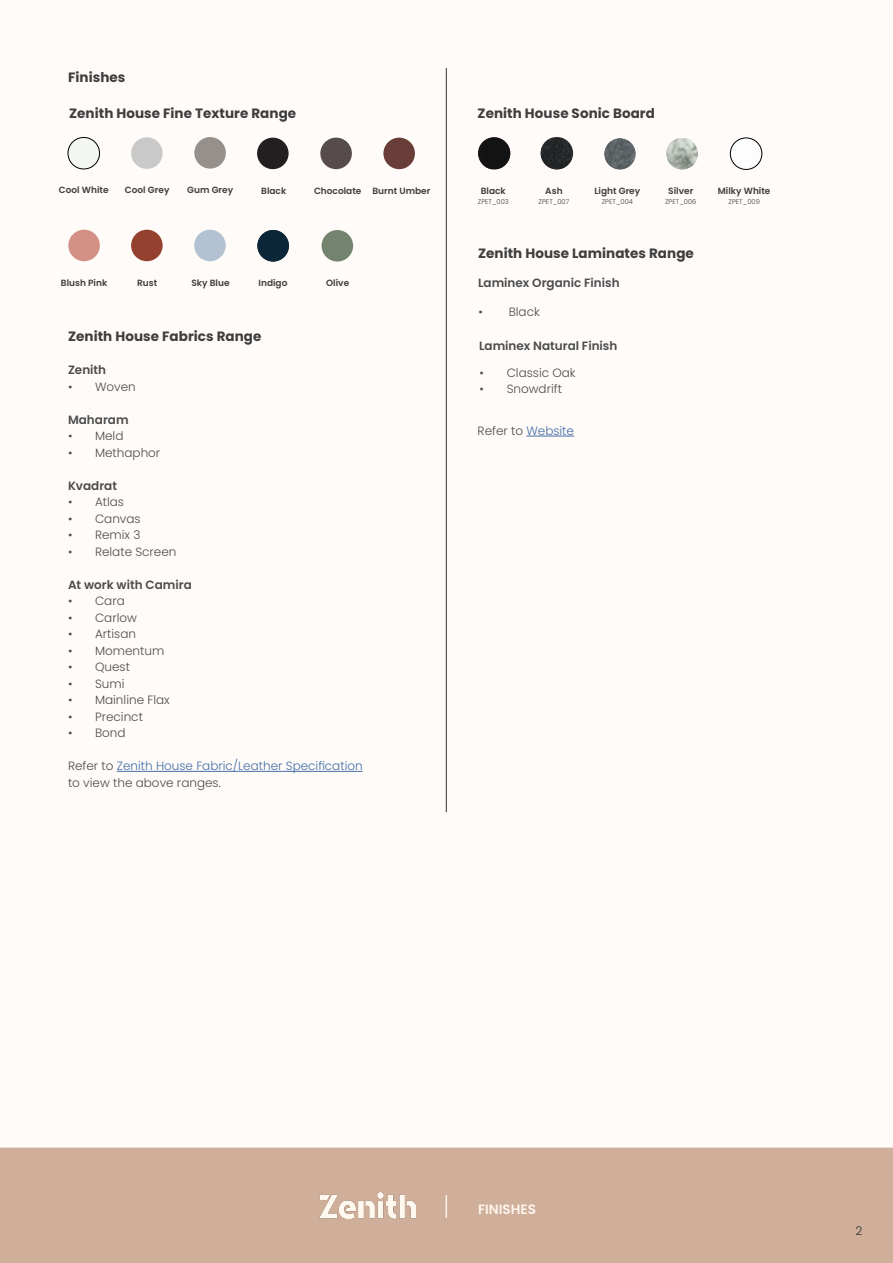
<style>
.page{position:relative;width:893px;height:1263px;background:#fffbf8}
.page>*{position:absolute;margin:0;border:0;box-sizing:border-box;transform-origin:0 0}
.COPY{font:700 13.5px "Poppins";letter-spacing:.005em;color:#3e3e3f}
.PRODUCT_NAME_BOTTOM{font:600 13.5px "Poppins";color:#fff5ed}
.COPY-2{font:300 12px "Poppins";color:#4b4c4d}
.COPY-3{font:600 12px "Poppins";color:#4b4c4d}
.COPY-4{font:300 12px/16.5px "Poppins";color:#436da8}
.t1{font:300 12px "Poppins";color:#312f30}
.COLOURS_SPECS{font:600 9px "Poppins";color:#3e3e3f}
.COLOURS_SPECS-2{font:300 6.75px "Poppins";color:#3e3e3f}
.s1{color:#4b4c4d}
.s2{color:#436da8}
</style>
<div class="page">
<div style="left:0;top:1147px;width:893px;height:116px;background:#cfae9a"></div>
<svg style="left:446px;top:1195px;width:1px;height:23px"></svg>
<img style="left:320px;top:1193px;width:96px;height:25px">
<hr style="left:446px;top:68px;width:1px;height:744px;background:#312f30">
<hr style="left:117px;top:771px;width:246px;height:1px;background:#436da8">
<div style="left:322px;top:230px;width:31px;height:32px;background:#74836e;border-radius:50%"></div>
<div style="left:383px;top:138px;width:32px;height:31px;background:#693e38;border-radius:50%"></div>
<div style="left:257px;top:138px;width:32px;height:31px;background:#231f20;border-radius:50%"></div>
<div style="left:131px;top:137px;width:32px;height:32px;background:#c9c9c9;border-radius:50%"></div>
<div style="left:68px;top:137px;width:32px;height:32px;background:#f4f6f3;border-radius:50%"></div>
<div style="left:68px;top:137px;width:32px;height:32px;border:1px solid #000;border-radius:50%"></div>
<div style="left:68px;top:230px;width:32px;height:31px;background:#d39185;border-radius:50%"></div>
<div style="left:194px;top:230px;width:32px;height:31px;background:#b2c2d2;border-radius:50%"></div>
<div style="left:320px;top:138px;width:32px;height:31px;background:#564c4b;border-radius:50%"></div>
<div style="left:131px;top:230px;width:32px;height:31px;background:#94412f;border-radius:50%"></div>
<div style="left:257px;top:230px;width:32px;height:32px;background:#0b2539;border-radius:16px"></div>
<img style="left:478px;top:137px;width:32px;height:32px">
<img style="left:604px;top:138px;width:32px;height:32px;border-radius:16px">
<img style="left:666px;top:138px;width:32px;height:31px;border-radius:16px">
<img style="left:730px;top:138px;width:32px;height:31px;border-radius:16px">
<div style="left:730px;top:138px;width:32px;height:31px;border:1px solid #000;border-radius:50%"></div>
<img style="left:541px;top:138px;width:32px;height:31px">
<div style="left:194px;top:137px;width:32px;height:32px;background:#95908c;border-radius:16px"></div>
<hr style="left:526px;top:436px;width:48px;height:1px;background:#436da8">
<p class="COPY" style="left:68px;top:70px;width:59px">Finishes</p>
<p class="COPY" style="left:69px;top:105px;width:229px">Zenith House Fine Texture Range</p>
<p class="COPY" style="left:478px;top:105px;width:179px">Zenith House Sonic Board</p>
<p class="COLOURS_SPECS" style="left:59px;top:185px;width:51px">Cool White</p>
<p class="COLOURS_SPECS" style="left:125px;top:185px;width:46px">Cool Grey</p>
<p class="COLOURS_SPECS" style="left:261px;top:185px;width:27px">Black</p>
<p class="COLOURS_SPECS" style="left:372px;top:185px;width:59px">Burnt Umber</p>
<p class="COLOURS_SPECS" style="left:314px;top:185px;width:49px">Chocolate</p>
<p class="COLOURS_SPECS" style="left:187px;top:185px;width:47px">Gum Grey</p>
<p class="COLOURS_SPECS" style="left:481px;top:186px;width:27px">Black</p>
<p class="COLOURS_SPECS-2" style="left:478px;top:197px;width:33px">ZPET_003</p>
<p class="COLOURS_SPECS" style="left:545px;top:186px;width:19px">Ash</p>
<p class="COLOURS_SPECS-2" style="left:539px;top:197px;width:32px">ZPET_007</p>
<p class="COLOURS_SPECS" style="left:594px;top:186px;width:47px">Light Grey</p>
<p class="COLOURS_SPECS-2" style="left:602px;top:197px;width:33px">ZPET_004</p>
<p class="COLOURS_SPECS" style="left:668px;top:186px;width:27px">Silver</p>
<p class="COLOURS_SPECS-2" style="left:665px;top:197px;width:33px">ZPET_006</p>
<p class="COLOURS_SPECS" style="left:718px;top:186px;width:54px">Milky White</p>
<p class="COLOURS_SPECS-2" style="left:728px;top:197px;width:33px">ZPET_009</p>
<p class="COPY" style="left:478px;top:245px;width:217px">Zenith House Laminates Range</p>
<p class="COLOURS_SPECS" style="left:61px;top:277px;width:48px">Blush Pink</p>
<p class="COLOURS_SPECS" style="left:191px;top:277px;width:40px">Sky Blue</p>
<p class="COLOURS_SPECS" style="left:137px;top:277px;width:22px">Rust</p>
<p class="COLOURS_SPECS" style="left:259px;top:277px;width:30px">Indigo</p>
<p class="COLOURS_SPECS" style="left:326px;top:277px;width:25px">Olive</p>
<p class="COPY-3" style="left:478px;top:276px;width:143px">Laminex Organic Finish</p>
<p class="COPY-2" style="left:478px;top:305px;width:63px">• Black</p>
<p class="COPY" style="left:68px;top:329px;width:195px">Zenith House Fabrics Range</p>
<p class="COPY-3" style="left:68px;top:363px;width:40px">Zenith</p>
<p class="COPY-2" style="left:68px;top:380px;width:69px">• Woven</p>
<p class="COPY-3" style="left:68px;top:413px;width:62px">Maharam</p>
<p class="COPY-2" style="left:68px;top:429px;width:57px">• Meld</p>
<p class="COPY-2" style="left:68px;top:446px;width:94px">• Methaphor</p>
<p class="COPY-3" style="left:68px;top:479px;width:51px">Kvadrat</p>
<p class="COPY-2" style="left:68px;top:495px;width:58px">• Atlas</p>
<p class="COPY-2" style="left:68px;top:512px;width:74px">• Canvas</p>
<p class="COPY-2" style="left:68px;top:528px;width:74px">• Remix 3</p>
<p class="COPY-2" style="left:68px;top:545px;width:110px">• Relate Screen</p>
<p class="COPY-3" style="left:68px;top:578px;width:125px">At work with Camira</p>
<p class="COPY-2" style="left:68px;top:594px;width:58px">• Cara</p>
<p class="COPY-2" style="left:68px;top:611px;width:70px">• Carlow</p>
<p class="COPY-2" style="left:68px;top:627px;width:70px">• Artisan</p>
<p class="COPY-2" style="left:68px;top:644px;width:98px">• Momentum</p>
<p class="COPY-2" style="left:68px;top:660px;width:63px">• Quest</p>
<p class="COPY-2" style="left:68px;top:677px;width:58px">• Sumi</p>
<p class="COPY-2" style="left:68px;top:693px;width:103px">• Mainline Flax</p>
<p class="COPY-2" style="left:68px;top:710px;width:76px">• Precinct</p>
<p class="COPY-2" style="left:68px;top:726px;width:59px">• Bond</p>
<p class="COPY-4" style="left:68px;top:758px;width:296px"><span class="s1">Refer to</span> Zenith House Fabric/Leather Specification <span class="s1">to view the above ranges.</span></p>
<p class="COPY-3" style="left:479px;top:338px;width:140px">Laminex Natural Finish</p>
<p class="COPY-2" style="left:480px;top:366px;width:98px">• Classic Oak</p>
<p class="COPY-2" style="left:480px;top:382px;width:84px">• Snowdrift</p>
<p class="COPY-2" style="left:478px;top:424px;width:98px">Refer to <span class="s2">Website</span></p>
<p class="PRODUCT_NAME_BOTTOM" style="left:478px;top:1201px;width:59px">FINISHES</p>
<p class="t1" style="left:856px;top:1224px;width:8px">2</p>
</div>
